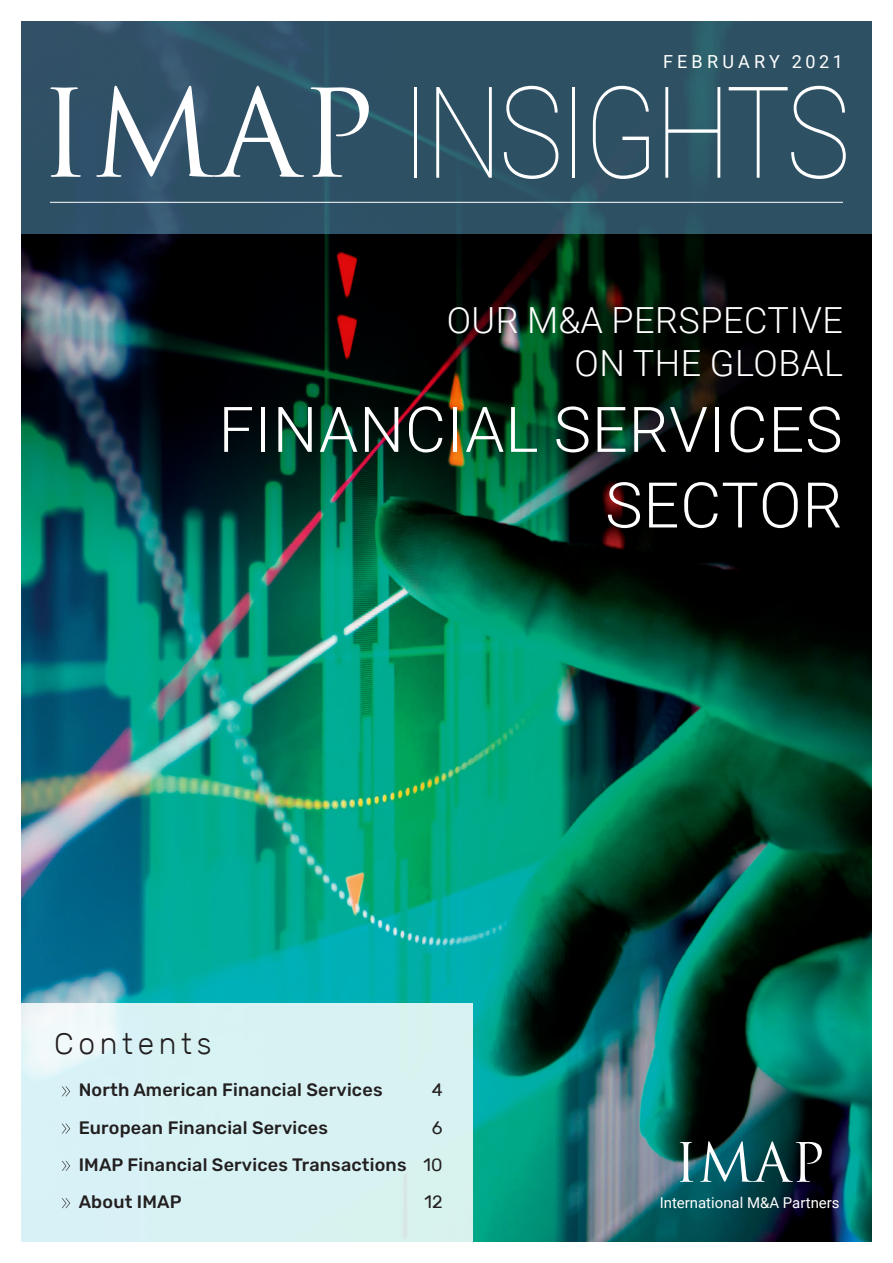
<style>
.page{position:relative;width:893px;height:1263px;background:#fff}
.page>*{position:absolute;margin:0;border:0;box-sizing:border-box;transform-origin:0 0}
.t1{font:100 127.5px "Roboto";letter-spacing:-.035em;color:#fff;scale:.85 1}
.t2{font:300 63px "Roboto";letter-spacing:.015em;color:#fff}
.t3{font:52.8px "Trajan Pro";color:#fff}
.t4{font:300 36px "Roboto";letter-spacing:.015em;color:#fff}
.t5{font:300 30px "Rubik";letter-spacing:.16em;color:#231f20}
.t6{font:500 18px "Rubik";letter-spacing:.01em;color:#231f20}
.t7{font:18px "Roboto";letter-spacing:.23em;color:#fff}
.t8{font:18px "Rubik";color:#231f20}
.t9{font:15px "Roboto";color:#fff}
.s1{font-family:"Trajan Pro";font-weight:400;font-size:118.35px}
.s2{font-weight:400}
</style>
<div class="page">
<img style="left:21px;top:567px;width:851px;height:675px">
<div style="left:21px;top:1003px;width:451px;height:239px;background:#d8f2f4"></div>
<svg style="left:62px;top:1086px;width:8px;height:10px"></svg>
<svg style="left:62px;top:1123px;width:8px;height:10px"></svg>
<svg style="left:62px;top:1161px;width:8px;height:10px"></svg>
<svg style="left:62px;top:1198px;width:8px;height:10px"></svg>
<img style="left:21px;top:234px;width:851px;height:333px">
<svg style="left:21px;top:21px;width:851px;height:213px;background:#2e5165"></svg>
<hr style="left:50px;top:202px;width:793px;height:1px;background:#fff">
<p class="t7" style="left:663px;top:49px;width:181px">FEBRUARY 2021</p>
<p class="t1" style="left:38px;top:43px;width:957px"><span class="s1">IMAP</span> INSIGHTS</p>
<p class="t4" style="left:447px;top:295px;width:398px">OUR M&amp;A PERSPECTIVE</p>
<p class="t4" style="left:574px;top:338px;width:270px">ON THE GLOBAL</p>
<p class="t2" style="left:219px;top:385px;width:625px">FINANCIAL SERVICES</p>
<p class="t2" style="left:605px;top:461px;width:239px">SECTOR</p>
<p class="t5" style="left:54px;top:1026px;width:159px">Contents</p>
<p class="t6" style="left:79px;top:1080px;width:305px">North American Financial Services</p>
<p class="t8" style="left:432px;top:1080px;width:12px">4</p>
<p class="t6" style="left:79px;top:1117px;width:251px">European Financial Services</p>
<p class="t8" style="left:432px;top:1117px;width:12px">6</p>
<p class="t6" style="left:79px;top:1154px;width:365px">IMAP Financial Services Transactions <span class="s2">10</span></p>
<p class="t6" style="left:79px;top:1191px;width:105px">About IMAP</p>
<p class="t8" style="left:424px;top:1192px;width:20px">12</p>
<p class="t3" style="left:674px;top:1129px;width:152px">IMAP</p>
<p class="t9" style="left:660px;top:1192px;width:181px">International M&amp;A Partners</p>
</div>
